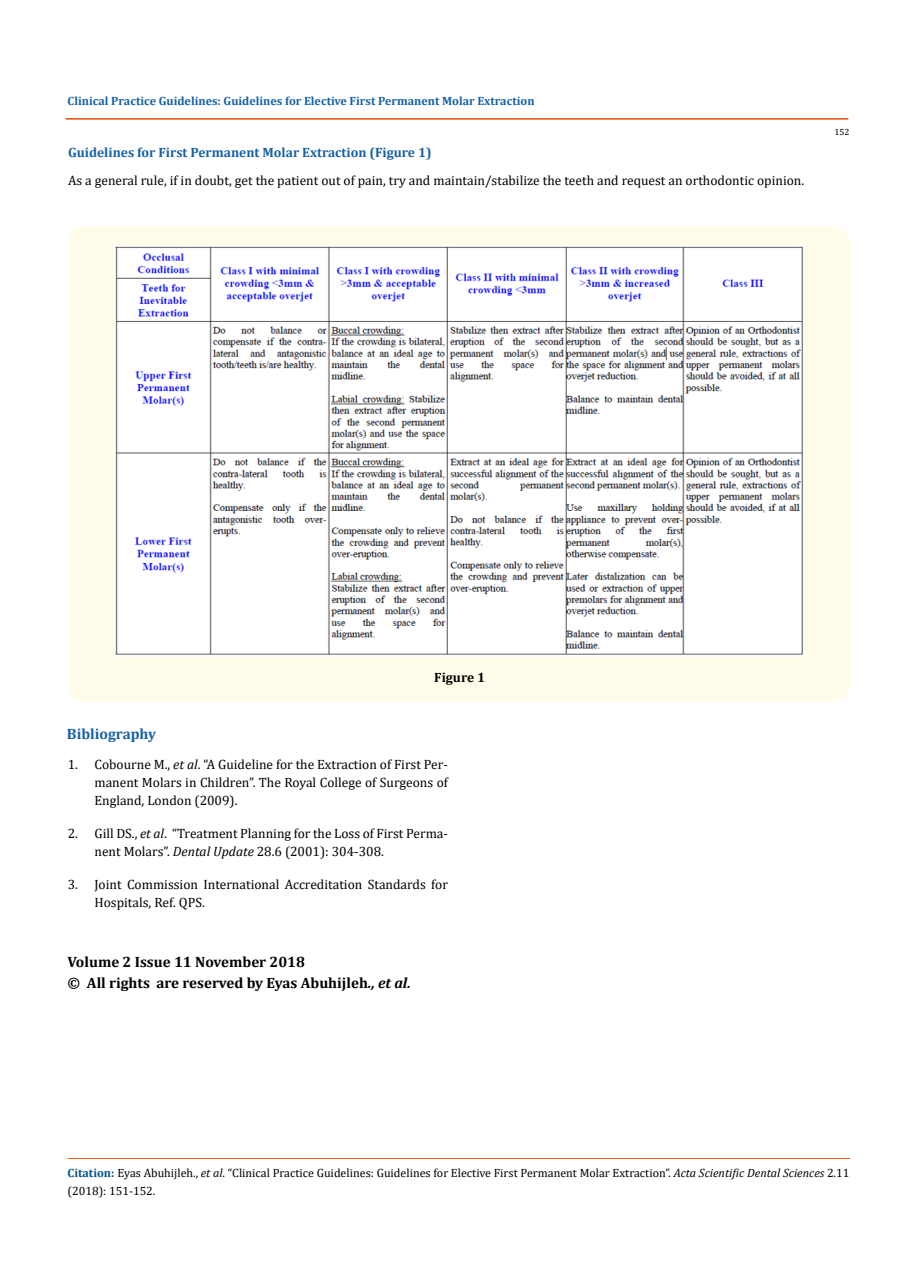
<style>
.page{position:relative;width:917px;height:1262px;background:#fff}
.page>*{position:absolute;margin:0;border:0;box-sizing:border-box;transform-origin:0 0}
.t1{font:700 15px/21px "Cambria";color:#000}
.t2{font:700 15px "Cambria";color:#1560a6}
.t3{font:13.5px/18px "Cambria";color:#000}
.t4{font:700 13.5px "Cambria";color:#1560a6}
.t5{font:700 13.5px "Cambria";color:#000}
.t6{font:12px/18px "Cambria";color:#000}
.t7{font:700 12px "Cambria";color:#1560a6}
.t8{font:9px "Cambria";color:#000}
.s1{font-style:italic}
.s2{font-weight:700;color:#035089}
</style>
<div class="page">
<div style="left:68px;top:226px;width:781px;height:476px;background:#fffde9;border-radius:18px"></div>
<img style="left:115px;top:246px;width:689px;height:410px">
<hr style="left:68px;top:1158px;width:782px;height:1px;background:#e05d1a">
<p class="t7" style="left:67px;top:92px;width:468px">Clinical Practice Guidelines: Guidelines for Elective First Permanent Molar Extraction</p>
<p class="t4" style="left:68px;top:143px;width:365px">Guidelines for First Permanent Molar Extraction (Figure 1)</p>
<p class="t3" style="left:68px;top:171px;width:737px">As a general rule, if in doubt, get the patient out of pain, try and maintain/stabilize the teeth and request an orthodontic opinion.</p>
<p class="t8" style="left:834px;top:127px;width:16px">152</p>
<p class="t5" style="left:434px;top:667px;width:52px">Figure 1</p>
<p class="t2" style="left:67px;top:723px;width:91px">Bibliography</p>
<p class="t3" style="left:94px;top:755px;width:355px;text-align:justify;text-indent:-27px">1. Cobourne M., <span class="s1">et al</span>. “A Guideline for the Extraction of First Per&shy;manent Molars in Children”. The Royal College of Surgeons of England, London (2009).</p>
<p class="t3" style="left:94px;top:824px;width:355px;text-indent:-27px">2. Gill DS., <span class="s1">et al</span>. “Treatment Planning for the Loss of First Perma&shy;nent Molars”. <span class="s1">Dental Update</span> 28.6 (2001): 304-308.</p>
<p class="t3" style="left:94px;top:875px;width:355px;text-indent:-27px">3. Joint Commission International Accreditation Standards for<br>Hospitals, Ref. QPS.</p>
<p class="t1" style="left:67px;top:951px;width:345px">Volume 2 Issue 11 November 2018<br>© All rights are reserved by Eyas Abuhijleh<span class="s1">., et al.</span></p>
<p class="t6" style="left:67px;top:1163px;width:783px"><span class="s2">Citation:</span> Eyas Abuhijleh., <span class="s1">et al</span>. “Clinical Practice Guidelines: Guidelines for Elective First Permanent Molar Extraction”. <span class="s1">Acta Scientific Dental Sciences</span> 2.11 (2018): 151-152.</p>
</div>
